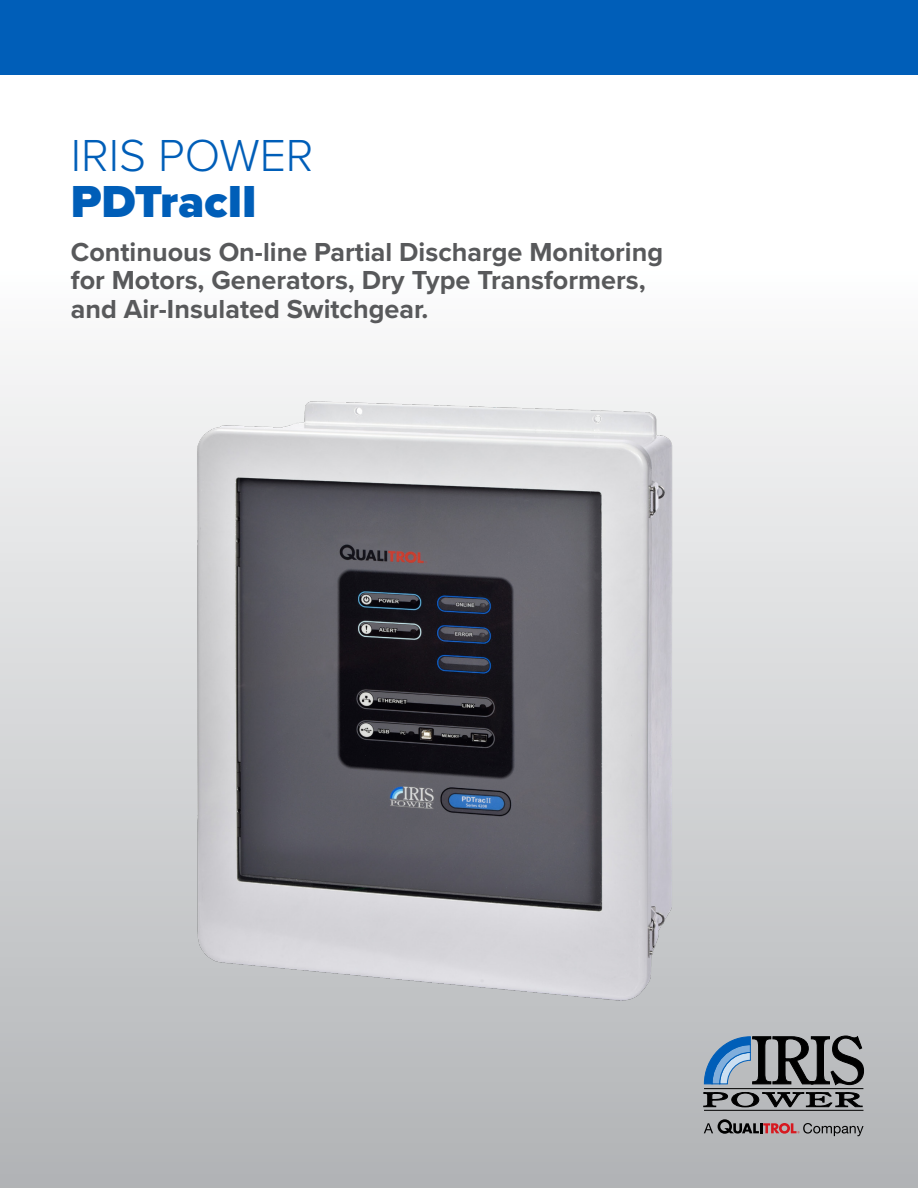
<style>
.page{position:relative;width:918px;height:1188px;background:#fff}
.page>*{position:absolute;margin:0;border:0;box-sizing:border-box;transform-origin:0 0}
.t1{font:300 46.5px "Proxima Nova";color:#005eb8}
.t2{font:900 46.5px "Proxima Nova";color:#005eb8}
.t3{font:700 27px/28.5px "Proxima Nova";color:#58595b}
</style>
<div class="page">
<div style="left:1px;top:74px;width:917px;height:1114px;background:linear-gradient(to bottom,#fff,#b2b4b7)"></div>
<img style="left:173px;top:362px;width:522px;height:669px">
<div style="left:0;top:0;width:918px;height:74px;background:#005eb8"></div>
<svg style="left:703px;top:1092px;width:160px;height:16px;background:#6d6f70"></svg>
<hr style="left:704px;top:1110px;width:159px;height:1px;background:#000">
<hr style="left:704px;top:1088px;width:159px;height:1px;background:#000">
<svg style="left:704px;top:1119px;width:160px;height:17px;background:#968a8c"></svg>
<svg style="left:704px;top:1035px;width:160px;height:51px;background:#717d89"></svg>
<h1 class="t1" style="left:71px;top:127px;width:244px">IRIS POWER</h1>
<h1 class="t2" style="left:71px;top:174px;width:187px">PDTracII</h1>
<p class="t3" style="left:71px;top:238px;width:594px">Continuous On-line Partial Discharge Monitoring for Motors, Generators, Dry Type Transformers, and Air-Insulated Switchgear.</p>
</div>
